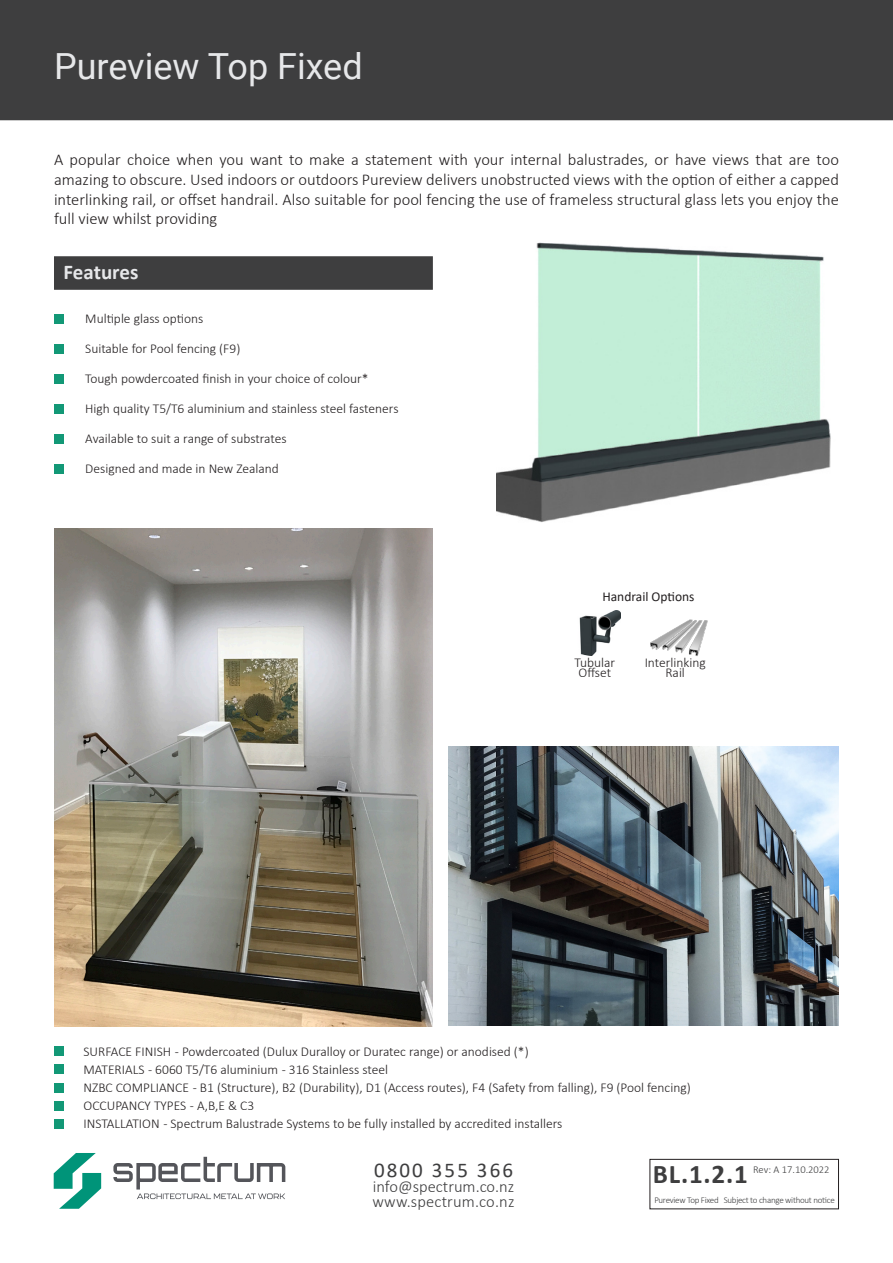
<style>
.page{position:relative;width:893px;height:1263px;background:#fff}
.page>*{position:absolute;margin:0;border:0;box-sizing:border-box;transform-origin:0 0}
.t1{font:36px "Roboto";color:#e6e7e9}
.t2{font:700 27px "Calibri";color:#3e3e3f}
.t3{font:21px "Calibri";letter-spacing:.1em;color:#3e3e3f}
.t4{font:700 21px "Calibri";color:#e6e7e9}
.t5{font:300 16.5px/19.8px "Calibri";color:#231f20;text-align:justify}
.t6{font:300 16.5px "Calibri";color:#3e3e3f}
.t7{font:300 13.5px "Calibri";color:#231f20}
.t8{font:13.5px "Calibri";color:#231f20}
.t9{font:300 10.5px "Calibri";color:#3e3e3f}
.t10{font:300 9px "Calibri";letter-spacing:-.03em;color:#3e3e3f}
</style>
<div class="page">
<div style="left:0;top:0;width:893px;height:120px;background:#3e3e3f"></div>
<div style="left:54px;top:256px;width:379px;height:34px;background:#3e3e3f;border:2px solid #3e3e3f"></div>
<div style="left:55px;top:1046px;width:9px;height:9px;background:#129876"></div>
<div style="left:55px;top:1064px;width:9px;height:10px;background:#129876"></div>
<div style="left:55px;top:1083px;width:9px;height:9px;background:#129876"></div>
<div style="left:55px;top:1101px;width:9px;height:9px;background:#129876"></div>
<div style="left:55px;top:1119px;width:9px;height:10px;background:#129876"></div>
<div style="left:54px;top:314px;width:10px;height:10px;background:#129876"></div>
<div style="left:54px;top:434px;width:10px;height:10px;background:#129876"></div>
<div style="left:54px;top:404px;width:10px;height:10px;background:#129876"></div>
<div style="left:54px;top:374px;width:10px;height:10px;background:#129876"></div>
<div style="left:54px;top:344px;width:10px;height:10px;background:#129876"></div>
<div style="left:54px;top:464px;width:10px;height:10px;background:#129876"></div>
<img style="left:579px;top:610px;width:42px;height:46px">
<img style="left:650px;top:619px;width:58px;height:37px">
<img style="left:496px;top:242px;width:335px;height:280px">
<img style="left:54px;top:529px;width:379px;height:497px">
<img style="left:448px;top:747px;width:391px;height:279px">
<svg style="left:113px;top:1157px;width:172px;height:42px"></svg>
<svg style="left:54px;top:1153px;width:47px;height:56px"></svg>
<div style="left:649px;top:1159px;width:190px;height:50px;border:1px solid #231f20"></div>
<p class="t1" style="left:54px;top:41px;width:310px">Pureview Top Fixed</p>
<p class="t5" style="left:54px;top:150px;width:786px">A popular choice when you want to make a statement with your internal balustrades, or have views that are too amazing to obscure. Used indoors or outdoors Pureview delivers unobstructed views with the option of either a capped interlinking rail, or offset handrail. Also suitable for pool fencing the use of frameless structural glass lets you enjoy the full view whilst providing</p>
<p class="t4" style="left:64px;top:257px;width:76px">Features</p>
<p class="t7" style="left:85px;top:310px;width:120px">Multiple glass options</p>
<p class="t7" style="left:85px;top:340px;width:157px">Suitable for Pool fencing (F9)</p>
<p class="t7" style="left:85px;top:370px;width:285px">Tough powdercoated finish in your choice of colour*</p>
<p class="t7" style="left:85px;top:400px;width:315px">High quality T5/T6 aluminium and stainless steel fasteners</p>
<p class="t7" style="left:85px;top:430px;width:203px">Available to suit a range of substrates</p>
<p class="t7" style="left:85px;top:460px;width:195px">Designed and made in New Zealand</p>
<p class="t8" style="left:602px;top:587px;width:94px">Handrail Options</p>
<p class="t7" style="left:575px;top:654px;width:42px">Tubular</p>
<p class="t7" style="left:579px;top:665px;width:34px">Offset</p>
<p class="t7" style="left:645px;top:654px;width:63px">Interlinking</p>
<p class="t7" style="left:665px;top:665px;width:21px">Rail</p>
<p class="t7" style="left:84px;top:1043px;width:447px">SURFACE FINISH - Powdercoated (Dulux Duralloy or Duratec range) or anodised (*)</p>
<p class="t7" style="left:84px;top:1061px;width:306px">MATERIALS - 6060 T5/T6 aluminium - 316 Stainless steel</p>
<p class="t7" style="left:84px;top:1079px;width:609px">NZBC COMPLIANCE - B1 (Structure), B2 (Durability), D1 (Access routes), F4 (Safety from falling), F9 (Pool fencing)</p>
<p class="t7" style="left:84px;top:1097px;width:172px">OCCUPANCY TYPES - A,B,E &amp; C3</p>
<p class="t7" style="left:84px;top:1115px;width:480px">INSTALLATION - Spectrum Balustrade Systems to be fully installed by accredited installers</p>
<p class="t3" style="left:374px;top:1155px;width:141px">0800 355 366</p>
<p class="t6" style="left:373px;top:1176px;width:143px">info@spectrum.co.nz</p>
<p class="t6" style="left:373px;top:1191px;width:143px">www.spectrum.co.nz</p>
<p class="t10" style="left:654px;top:1194px;width:182px">Pureview Top Fixed Subject to change without notice</p>
<p class="t2" style="left:653px;top:1154px;width:96px">BL.1.2.1</p>
<p class="t9" style="left:753px;top:1163px;width:78px">Rev: A 17.10.2022</p>
</div>
